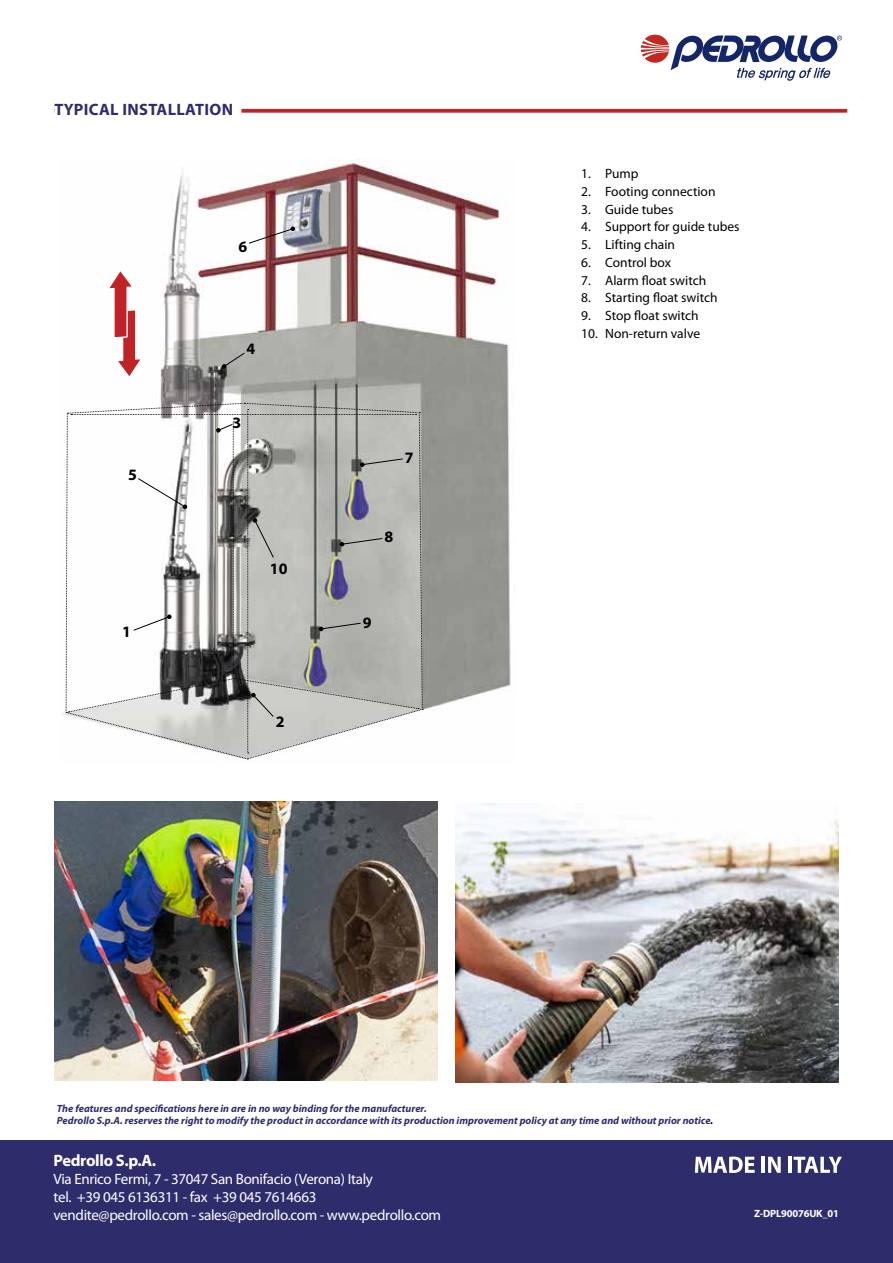
<style>
.page{position:relative;width:893px;height:1263px;background:#fff}
.page>*{position:absolute;margin:0;border:0;box-sizing:border-box;transform-origin:0 0}
.t1{font:700 16.5px "Myriad Pro";letter-spacing:.02em;color:#2f2c6b}
.t2{font:700 16.5px "Myriad Pro";letter-spacing:-.02em;color:#fff}
.t3{font:700 15.9px "Myriad Pro";color:#000}
.t4{font:15px/18px "Myriad Pro";letter-spacing:-.02em;color:#fff}
.t5{font:13.5px "Myriad Pro";color:#000}
.t6{font:italic 700 10.5px/12.6px "Myriad Pro";color:#2f2c6b}
.t7{font:700 10.5px "Myriad Pro";letter-spacing:-.02em;color:#fff}
.s1{color:#000}
</style>
<div class="page">
<img style="left:62px;top:158px;width:449px;height:558px">
<div style="left:0;top:1141px;width:893px;height:122px;background:#2f2c6b"></div>
<svg style="left:222px;top:352px;width:23px;height:17px"></svg>
<svg style="left:65px;top:403px;width:358px;height:357px"></svg>
<svg style="left:248px;top:226px;width:47px;height:18px"></svg>
<svg style="left:108px;top:270px;width:34px;height:108px"></svg>
<img style="left:54px;top:801px;width:383px;height:279px">
<img style="left:455px;top:804px;width:384px;height:278px">
<svg style="left:641px;top:35px;width:201px;height:46px"></svg>
<svg style="left:695px;top:1156px;width:60px;height:17px"></svg>
<hr style="left:762px;top:1157px;width:3px;height:16px;background:#fff">
<svg style="left:768px;top:1157px;width:13px;height:16px"></svg>
<hr style="left:788px;top:1157px;width:4px;height:16px;background:#fff">
<svg style="left:794px;top:1157px;width:48px;height:16px"></svg>
<svg style="left:241px;top:109px;width:606px;height:4px;background:#c53539"></svg>
<h1 class="t1" style="left:54px;top:98px;width:180px">TYPICAL INSTALLATION</h1>
<h2 class="t3" style="left:128px;top:464px;width:10px">5</h2>
<h2 class="t3" style="left:122px;top:621px;width:10px">1</h2>
<h2 class="t3" style="left:238px;top:236px;width:10px">6</h2>
<h2 class="t3" style="left:247px;top:338px;width:10px">4</h2>
<h2 class="t3" style="left:232px;top:413px;width:10px">3</h2>
<h2 class="t3" style="left:270px;top:558px;width:19px">10</h2>
<h2 class="t3" style="left:276px;top:712px;width:10px">2</h2>
<h2 class="t3" style="left:405px;top:447px;width:10px">7</h2>
<h2 class="t3" style="left:384px;top:527px;width:10px">8</h2>
<h2 class="t3" style="left:363px;top:612px;width:10px">9</h2>
<p class="t5" style="left:581px;top:165px;width:59px">1. Pump</p>
<p class="t5" style="left:581px;top:183px;width:136px">2. Footing connection</p>
<p class="t5" style="left:581px;top:201px;width:94px">3. Guide tubes</p>
<p class="t5" style="left:581px;top:218px;width:160px">4. Support for guide tubes</p>
<p class="t5" style="left:581px;top:236px;width:95px">5. Lifting chain</p>
<p class="t5" style="left:581px;top:254px;width:91px">6. Control box</p>
<p class="t5" style="left:581px;top:272px;width:127px">7. Alarm float switch</p>
<p class="t5" style="left:581px;top:289px;width:138px">8. Starting float switch</p>
<p class="t5" style="left:581px;top:307px;width:119px">9. Stop float switch</p>
<p class="t5" style="left:581px;top:325px;width:120px">10. Non-return valve</p>
<p class="t6" style="left:57px;top:1102px;width:658px">The features and specifications here in are in no way binding for the manufacturer.<br>Pedrollo S.p.A. reserves the right to modify the product in accordance with its production improvement policy at any time and without prior notice<span class="s1">.</span></p>
<h1 class="t2" style="left:54px;top:1149px;width:104px">Pedrollo S.p.A.</h1>
<h3 class="t4" style="left:54px;top:1169px;width:389px">Via Enrico Fermi, 7 - 37047 San Bonifacio (Verona) Italy<br>tel. +39 045 6136311 - fax +39 045 7614663 vendite@pedrollo.com - sales@pedrollo.com - www.pedrollo.com</h3>
<p class="t7" style="left:754px;top:1206px;width:86px">Z-DPL90076UK_01</p>
</div>
